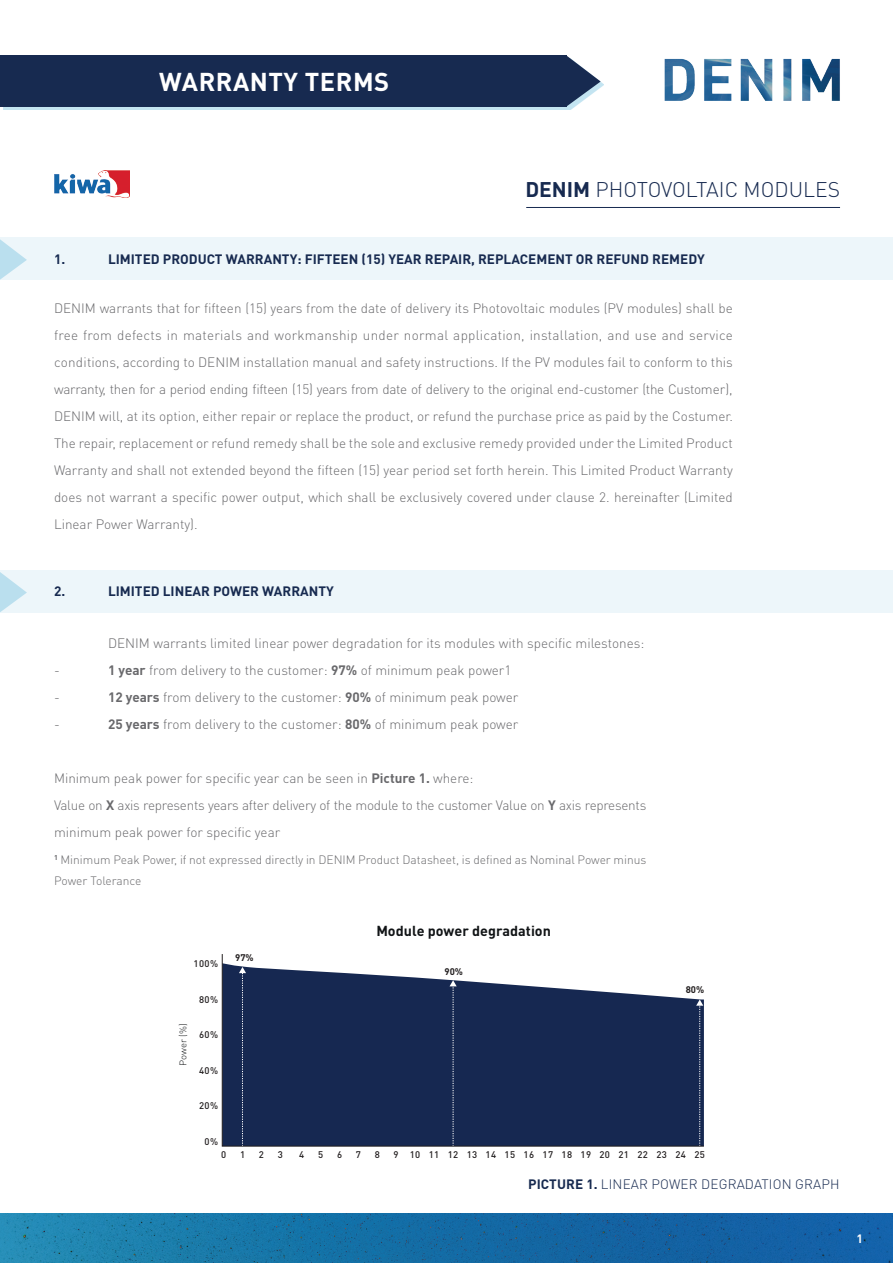
<style>
.page{position:relative;width:893px;height:1263px;background:#fff}
.page>*{position:absolute;margin:0;border:0;box-sizing:border-box;transform-origin:0 0}
.t1{font:700 25.5px "DIN Pro";letter-spacing:.02em;color:#fff}
.t2{font:300 21px "DIN Pro";color:#172a50}
.t3{font:700 14.4px "DIN Pro";color:#111416}
.t4{font:300 13.5px/27px "DIN Pro";color:#69696c;text-align:justify}
.t5{font:300 13.5px/27px "DIN Pro";letter-spacing:-.02em;color:#69696c}
.t6{font:700 13.5px "DIN Pro";color:#172a50}
.t7{font:300 13.5px "DIN Pro";letter-spacing:.01em;color:#172a50}
.t8{font:300 12px/21px "DIN Pro";color:#69696c}
.t9{font:700 12px "DIN Pro";color:#fff}
.t10{font:500 9.6px "DIN Pro";letter-spacing:.04em;color:#231f20}
.t11{font:700 9.6px "DIN Pro";color:#231f20}
.t12{font:300 9.6px "DIN Pro";color:#111416}
.s1{font-weight:700}
</style>
<div class="page">
<div style="left:0;top:570px;width:893px;height:42px;background:#edf6fa"></div>
<div style="left:0;top:237px;width:893px;height:43px;background:#edf6fa"></div>
<img style="left:664px;top:58px;width:176px;height:43px">
<div style="left:3px;top:58px;width:601px;height:52px;background:#87c9e3;opacity:.5"></div>
<div style="left:0;top:55px;width:566px;height:52px;background:#172a50"></div>
<svg style="left:566px;top:55px;width:35px;height:52px"></svg>
<svg style="left:222px;top:954px;width:482px;height:193px;background:#38476a"></svg>
<hr style="left:526px;top:207px;width:314px;height:1px;background:#172a50">
<svg style="left:0;top:572px;width:27px;height:40px"></svg>
<svg style="left:0;top:239px;width:27px;height:41px"></svg>
<img style="left:0;top:1214px;width:893px;height:49px">
<img style="left:54px;top:171px;width:76px;height:27px">
<h1 class="t1" style="left:159px;top:64px;width:232px">WARRANTY TERMS</h1>
<h2 class="t2" style="left:525px;top:175px;width:316px"><span class="s1">DENIM</span> PHOTOVOLTAIC MODULES</h2>
<p class="t6" style="left:54px;top:249px;width:13px">1.</p>
<p class="t6" style="left:108px;top:249px;width:598px">LIMITED PRODUCT WARRANTY: FIFTEEN (15) YEAR REPAIR, REPLACEMENT OR REFUND REMEDY</p>
<p class="t4" style="left:54px;top:294px;width:680px">DENIM warrants that for fifteen (15) years from the date of delivery its Photovoltaic modules (PV modules) shall be free from defects in materials and workmanship under normal application, installation, and use and service conditions, according to DENIM installation manual and safety instructions. If the PV modules fail to conform to this warranty, then for a period ending fifteen (15) years from date of delivery to the original end-customer (the Customer), DENIM will, at its option, either repair or replace the product, or refund the purchase price as paid by the Costumer.<br>The repair, replacement or refund remedy shall be the sole and exclusive remedy provided under the Limited Product Warranty and shall not extended beyond the fifteen (15) year period set forth herein. This Limited Product Warranty does not warrant a specific power output, which shall be exclusively covered under clause 2. hereinafter (Limited Linear Power Warranty).</p>
<p class="t6" style="left:54px;top:582px;width:13px">2.</p>
<p class="t6" style="left:108px;top:582px;width:227px">LIMITED LINEAR POWER WARRANTY</p>
<p class="t4" style="left:108px;top:629px;width:538px">DENIM warrants limited linear power degradation for its modules with specific milestones:</p>
<p class="t4" style="left:54px;top:656px;width:7px">-</p>
<p class="t4" style="left:108px;top:656px;width:405px"><span class="s1">1 year</span> from delivery to the customer: <span class="s1">97%</span> of minimum peak power1</p>
<p class="t4" style="left:54px;top:683px;width:7px">-</p>
<p class="t4" style="left:108px;top:683px;width:412px"><span class="s1">12 years</span> from delivery to the customer: <span class="s1">90%</span> of minimum peak power</p>
<p class="t4" style="left:54px;top:710px;width:7px">-</p>
<p class="t4" style="left:108px;top:710px;width:412px"><span class="s1">25 years</span> from delivery to the customer: <span class="s1">80%</span> of minimum peak power</p>
<p class="t5" style="left:54px;top:764px;width:594px">Minimum peak power for specific year can be seen in <span class="s1">Picture 1.</span> where:<br>Value on <span class="s1">X</span> axis represents years after delivery of the module to the customer Value on <span class="s1">Y</span> axis represents minimum peak power for specific year</p>
<p class="t8" style="left:54px;top:848px;width:594px"><sup>1</sup> Minimum Peak Power, if not expressed directly in DENIM Product Datasheet, is defined as Nominal Power minus<br>Power Tolerance</p>
<p class="t10" style="left:194px;top:957px;width:26px">100%</p>
<p class="t10" style="left:199px;top:992px;width:20px">80%</p>
<p class="t10" style="left:199px;top:1028px;width:20px">60%</p>
<p class="t10" style="left:199px;top:1064px;width:20px">40%</p>
<p class="t10" style="left:199px;top:1099px;width:20px">20%</p>
<p class="t10" style="left:205px;top:1135px;width:15px">0%</p>
<p class="t12" style="left:177px;top:1066px;width:44px;rotate:-90deg">Power (%)</p>
<p class="t11" style="left:235px;top:951px;width:20px">97%</p>
<p class="t3" style="left:376px;top:920px;width:176px">Module power degradation</p>
<p class="t11" style="left:445px;top:964px;width:20px">90%</p>
<p class="t11" style="left:686px;top:983px;width:20px">80%</p>
<p class="t10" style="left:221px;top:1148px;width:7px">0</p>
<p class="t10" style="left:240px;top:1148px;width:7px">1</p>
<p class="t10" style="left:259px;top:1148px;width:7px">2</p>
<p class="t10" style="left:278px;top:1148px;width:7px">3</p>
<p class="t10" style="left:299px;top:1148px;width:7px">4</p>
<p class="t10" style="left:318px;top:1148px;width:7px">5</p>
<p class="t10" style="left:337px;top:1148px;width:7px">6</p>
<p class="t10" style="left:356px;top:1148px;width:7px">7</p>
<p class="t10" style="left:375px;top:1148px;width:7px">8</p>
<p class="t10" style="left:394px;top:1148px;width:313px">9 10 11 12 13 14 15 16 17 18 19 20 21 22 23 24 25</p>
<p class="t7" style="left:528px;top:1174px;width:313px"><span class="s1">PICTURE 1.</span> LINEAR POWER DEGRADATION GRAPH</p>
<p class="t9" style="left:856px;top:1230px;width:8px">1</p>
</div>
